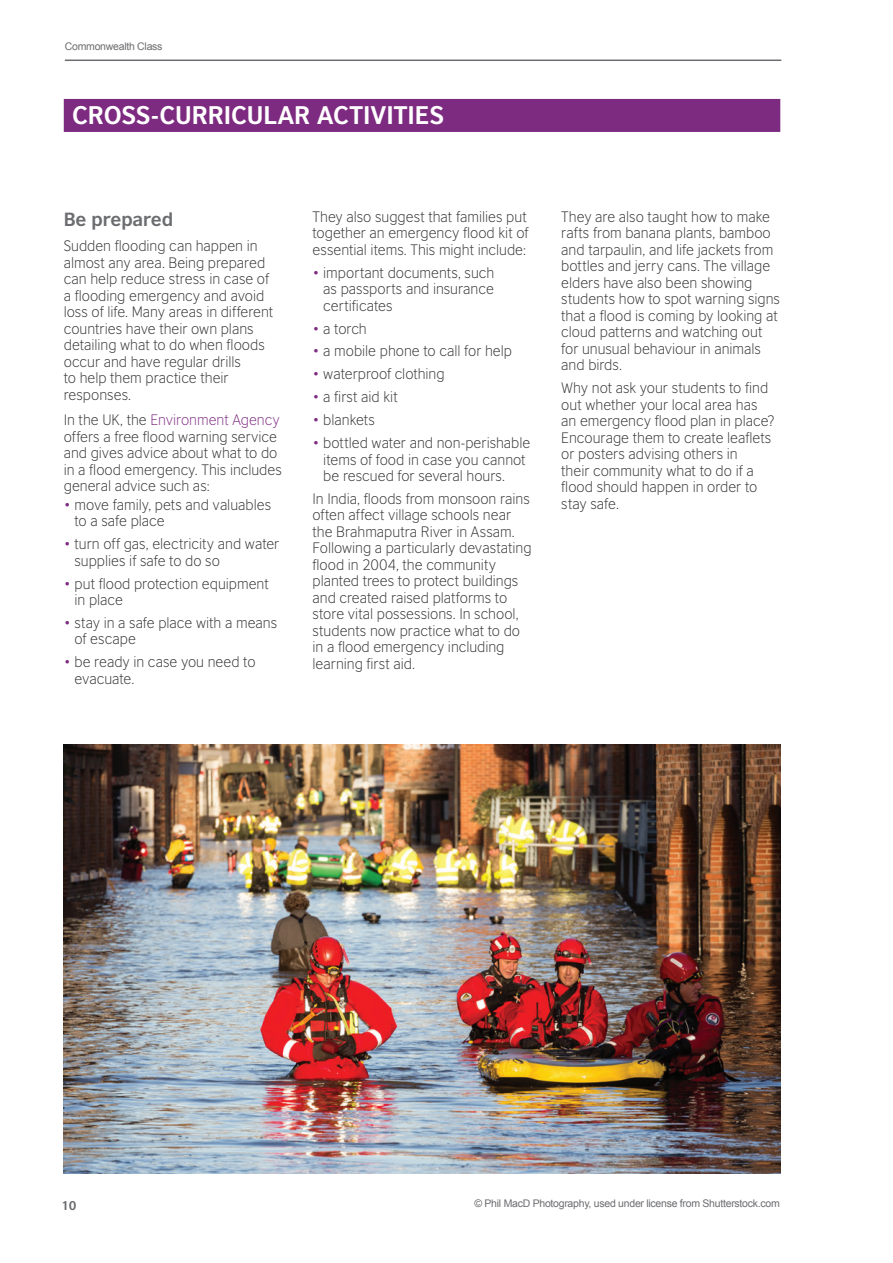
<style>
.page{position:relative;width:893px;height:1263px;background:#fff}
.page>*{position:absolute;margin:0;border:0;box-sizing:border-box;transform-origin:0 0}
.t1{font:700 24px "British Council Sans";color:#fff}
.t2{font:700 18px "British Council Sans";letter-spacing:-.01em;color:#6c6d70}
.t3{font:300 14.25px/16.5px "British Council Sans";color:#312f30}
.t4{font:700 12px "British Council Sans";color:#6c6d70}
.t5{font:10.5px "Arial";letter-spacing:-.025em;color:#6c6d70}
.s1{color:#7d2b81}
</style>
<div class="page">
<hr style="left:65px;top:60px;width:716px;height:1px;background:#6c6d70">
<div style="left:64px;top:99px;width:716px;height:33px;background:#7d2b81"></div>
<img style="left:64px;top:744px;width:716px;height:430px">
<p class="t5" style="left:65px;top:40px;width:99px">Commonwealth Class</p>
<h1 class="t1" style="left:72px;top:100px;width:373px">CROSS-CURRICULAR ACTIVITIES</h1>
<p class="t2" style="left:64px;top:208px;width:111px">Be prepared</p>
<p class="t3" style="left:64px;top:238px;width:211px">Sudden flooding can happen in almost any area. Being prepared can help reduce stress in case of a flooding emergency and avoid loss of life. Many areas in different countries have their own plans detailing what to do when floods occur and have regular drills<br>to help them practice their responses.</p>
<p class="t3" style="left:64px;top:411px;width:220px">In the UK, the <span class="s1">Environment Agency </span>offers a free flood warning service and gives advice about what to do in a flood emergency. This includes general advice such as:</p>
<p class="t3" style="left:75px;top:496px;width:198px;text-indent:-11px"><span class="s1">•</span> move family, pets and valuables to a safe place</p>
<p class="t3" style="left:75px;top:535px;width:206px;text-indent:-11px"><span class="s1">•</span> turn off gas, electricity and water supplies if safe to do so</p>
<p class="t3" style="left:75px;top:575px;width:196px;text-indent:-11px"><span class="s1">•</span> put flood protection equipment in place</p>
<p class="t3" style="left:75px;top:614px;width:204px;text-indent:-11px"><span class="s1">•</span> stay in a safe place with a means of escape</p>
<p class="t3" style="left:75px;top:654px;width:183px;text-indent:-11px"><span class="s1">•</span> be ready in case you need to evacuate.</p>
<p class="t3" style="left:313px;top:208px;width:217px;text-align:justify">They also suggest that families put together an emergency flood kit of essential items. This might include:</p>
<p class="t3" style="left:323px;top:264px;width:172px;text-align:justify;text-indent:-11px"><span class="s1">•</span> important documents, such as passports and insurance certificates</p>
<p class="t3" style="left:313px;top:320px;width:56px"><span class="s1">•</span> a torch</p>
<p class="t3" style="left:313px;top:343px;width:201px"><span class="s1">•</span> a mobile phone to call for help</p>
<p class="t3" style="left:313px;top:366px;width:134px"><span class="s1">•</span> waterproof clothing</p>
<p class="t3" style="left:313px;top:389px;width:87px"><span class="s1">•</span> a first aid kit</p>
<p class="t3" style="left:313px;top:411px;width:64px"><span class="s1">•</span> blankets</p>
<p class="t3" style="left:323px;top:434px;width:209px;text-indent:-11px"><span class="s1">•</span> bottled water and non-perishable items of food in case you cannot be rescued for several hours.</p>
<p class="t3" style="left:313px;top:490px;width:220px">In India, floods from monsoon rains often affect village schools near the Brahmaputra River in Assam.<br>Following a particularly devastating flood in 2004, the community planted trees to protect buildings and created raised platforms to store vital possessions. In school, students now practice what to do in a flood emergency including learning first aid.</p>
<p class="t3" style="left:561px;top:208px;width:220px">They are also taught how to make rafts from banana plants, bamboo and tarpaulin, and life jackets from bottles and jerry cans. The village elders have also been showing students how to spot warning signs that a flood is coming by looking at cloud patterns and watching out for unusual behaviour in animals and birds.</p>
<p class="t3" style="left:561px;top:380px;width:215px">Why not ask your students to find out whether your local area has an emergency flood plan in place?<br>Encourage them to create leaflets or posters advising others in<br>their community what to do if a flood should happen in order to stay safe.</p>
<p class="t4" style="left:62px;top:1197px;width:16px">10</p>
<p class="t5" style="left:474px;top:1196px;width:307px">© Phil MacD Photography, used under license from Shutterstock.com</p>
</div>
